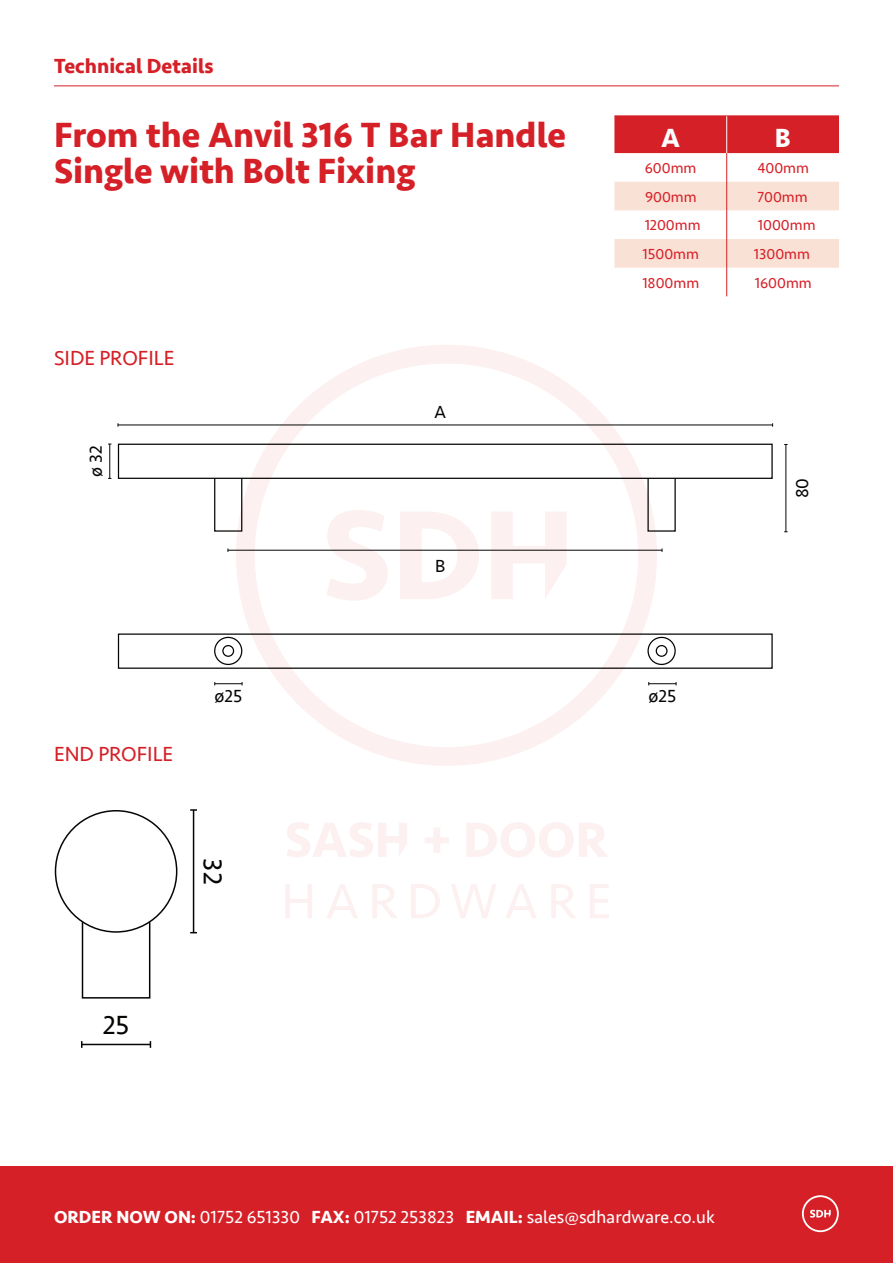
<style>
.page{position:relative;width:893px;height:1263px;background:#fff}
.page>*{position:absolute;margin:0;border:0;box-sizing:border-box;transform-origin:0 0}
.t1{font:700 36px/36px "Seravek";color:#d62027}
.t2{font:27px "Seravek";color:#050504}
.t3{font:700 27px "Seravek";color:#fff}
.t4{font:21px "Seravek";color:#d62027}
.t5{font:700 21px "Seravek";color:#d62027}
.t6{font:18px "Seravek";color:#fff}
.t7{font:18px "Seravek";color:#050504}
.t8{font:15px "Seravek";color:#d62027}
.s1{font-weight:700}
</style>
<div class="page">
<svg style="left:236px;top:345px;width:421px;height:421px"></svg>
<svg style="left:287px;top:822px;width:120px;height:35px"></svg>
<svg style="left:425px;top:828px;width:24px;height:25px"></svg>
<svg style="left:467px;top:822px;width:141px;height:35px"></svg>
<svg style="left:286px;top:884px;width:26px;height:34px"></svg>
<svg style="left:327px;top:884px;width:31px;height:34px"></svg>
<svg style="left:373px;top:884px;width:24px;height:34px"></svg>
<svg style="left:411px;top:884px;width:29px;height:34px"></svg>
<svg style="left:451px;top:884px;width:45px;height:34px"></svg>
<svg style="left:506px;top:884px;width:30px;height:34px"></svg>
<svg style="left:551px;top:884px;width:25px;height:34px"></svg>
<svg style="left:590px;top:884px;width:19px;height:34px"></svg>
<svg style="left:326px;top:510px;width:62px;height:91px"></svg>
<svg style="left:400px;top:511px;width:79px;height:88px"></svg>
<svg style="left:491px;top:511px;width:76px;height:88px"></svg>
<div style="left:0;top:1166px;width:893px;height:97px;background:#d62027"></div>
<svg style="left:802px;top:1195px;width:37px;height:37px"></svg>
<hr style="left:54px;top:85px;width:785px;height:1px;background:#d62027">
<div style="left:55px;top:810px;width:122px;height:123px;border:2px solid #050504;border-radius:50%"></div>
<div style="left:82px;top:921px;width:68px;height:77px;border:2px solid #050504"></div>
<hr style="left:193px;top:810px;width:1px;height:123px;background:#050504">
<svg style="left:190px;top:809px;width:7px;height:2px"></svg>
<hr style="left:82px;top:1044px;width:68px;height:1px;background:#050504">
<svg style="left:614px;top:116px;width:225px;height:180px"></svg>
<hr style="left:726px;top:116px;width:1px;height:37px;background:#fff">
<div style="left:214px;top:637px;width:28px;height:28px;border:1px solid #050504;border-radius:50%"></div>
<div style="left:222px;top:645px;width:12px;height:12px;border:1px solid #050504;border-radius:50%"></div>
<div style="left:647px;top:637px;width:29px;height:28px;border:1px solid #050504;border-radius:50%"></div>
<div style="left:656px;top:645px;width:12px;height:12px;border:1px solid #050504;border-radius:50%"></div>
<div style="left:118px;top:633px;width:655px;height:36px;border:1px solid #050504"></div>
<div style="left:118px;top:444px;width:655px;height:35px;border:1px solid #050504"></div>
<div style="left:214px;top:478px;width:28px;height:54px;border:1px solid #050504"></div>
<div style="left:647px;top:478px;width:29px;height:54px;border:1px solid #050504"></div>
<hr style="left:785px;top:444px;width:1px;height:88px;background:#050504">
<hr style="left:118px;top:425px;width:655px;height:1px;background:#050504">
<hr style="left:228px;top:550px;width:434px;height:1px;background:#050504">
<hr style="left:109px;top:444px;width:1px;height:34px;background:#050504">
<svg style="left:214px;top:682px;width:29px;height:3px"></svg>
<svg style="left:648px;top:682px;width:29px;height:3px"></svg>
<p class="t5" style="left:54px;top:50px;width:161px">Technical Details</p>
<h1 class="t1" style="left:54px;top:117px;width:514px">From the Anvil 316 T Bar Handle<br>Single with Bolt Fixing</h1>
<p class="t4" style="left:54px;top:342px;width:122px">SIDE PROFILE</p>
<p class="t7" style="left:82px;top:477px;width:33px;rotate:-90deg">ø 32</p>
<p class="t7" style="left:434px;top:398px;width:14px">A</p>
<p class="t7" style="left:435px;top:552px;width:12px">B</p>
<h2 class="t3" style="left:661px;top:116px;width:20px">A</h2>
<h2 class="t3" style="left:775px;top:116px;width:17px">B</h2>
<p class="t8" style="left:645px;top:156px;width:53px">600mm</p>
<p class="t8" style="left:757px;top:156px;width:53px">400mm</p>
<p class="t8" style="left:645px;top:185px;width:53px">900mm</p>
<p class="t8" style="left:757px;top:185px;width:52px">700mm</p>
<p class="t8" style="left:645px;top:214px;width:57px">1200mm</p>
<p class="t8" style="left:758px;top:214px;width:59px">1000mm</p>
<p class="t8" style="left:643px;top:242px;width:58px">1500mm</p>
<p class="t8" style="left:754px;top:242px;width:58px">1300mm</p>
<p class="t8" style="left:642px;top:271px;width:58px">1800mm</p>
<p class="t8" style="left:755px;top:271px;width:59px">1600mm</p>
<p class="t7" style="left:788px;top:498px;width:22px;rotate:-90deg">80</p>
<p class="t4" style="left:54px;top:737px;width:121px">END PROFILE</p>
<p class="t7" style="left:215px;top:682px;width:29px">ø25</p>
<p class="t7" style="left:648px;top:682px;width:29px">ø25</p>
<h2 class="t2" style="left:234px;top:858px;width:27px;rotate:90deg">32</h2>
<h2 class="t2" style="left:103px;top:1004px;width:28px">25</h2>
<p class="t6" style="left:54px;top:1203px;width:662px"><span class="s1">ORDER NOW ON:</span> 01752 651330 <span class="s1">FAX:</span> 01752 253823 <span class="s1">EMAIL:</span> sales@sdhardware.co.uk</p>
</div>
